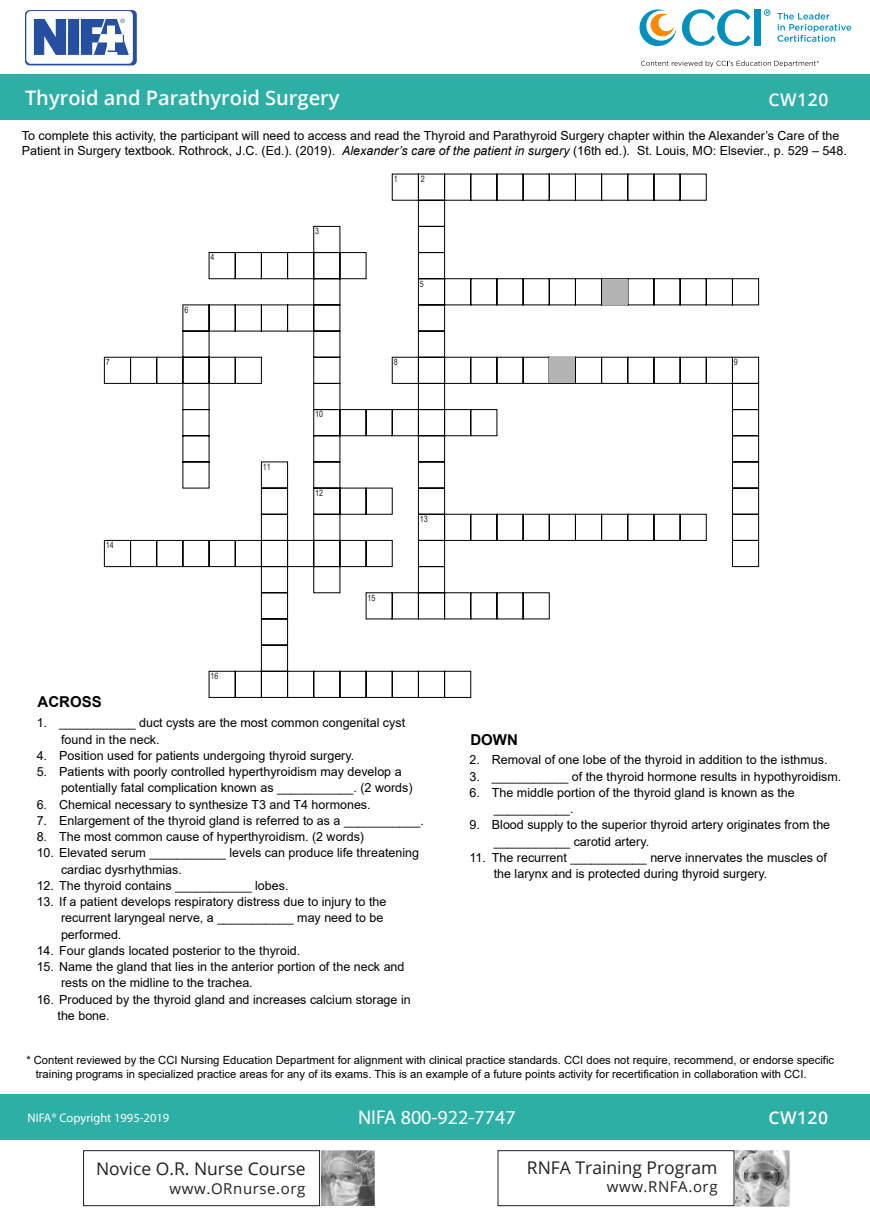
<style>
.page{position:relative;width:870px;height:1215px;background:#fff}
.page>*{position:absolute;margin:0;border:0;box-sizing:border-box;transform-origin:0 0}
.t1{font:600 20px "Open Sans";color:#fff}
.t2{font:20px "Myriad Pro";color:#fff}
.t3{font:17.5px "Open Sans";color:#231f20}
.t4{font:600 17.5px "Open Sans";letter-spacing:.03em;color:#fff}
.t5{font:15px "Open Sans";letter-spacing:.04em;color:#231f20}
.t6{font:700 15px "Arial";color:#000}
.t7{font:12.5px/16.2px "Arial";color:#000}
.t8{font:12.5px "Myriad Pro";color:#fff}
.t9{font:11.25px/13.8px "Arial";color:#010101}
.t10{font:8.75px "Arial Narrow";color:#231f20}
.s1{font-style:italic}
.s2{color:#000}
</style>
<div class="page">
<div style="left:0;top:74px;width:870px;height:46px;background:#2eafa5"></div>
<svg style="left:777px;top:13px;width:74px;height:29px"></svg>
<svg style="left:639px;top:9px;width:37px;height:37px"></svg>
<svg style="left:682px;top:9px;width:68px;height:37px"></svg>
<div style="left:754px;top:9px;width:7px;height:37px;background:#0090be"></div>
<svg style="left:764px;top:9px;width:6px;height:7px"></svg>
<svg style="left:641px;top:61px;width:178px;height:6px"></svg>
<div style="left:25px;top:10px;width:112px;height:55px;background:#264ea1;border-radius:5px"></div>
<div style="left:26px;top:11px;width:107px;height:53px;background:#fff;border-radius:5px"></div>
<svg style="left:34px;top:19px;width:95px;height:36px"></svg>
<div style="left:0;top:1094px;width:870px;height:45px;background:#2eafa5"></div>
<div style="left:83px;top:1150px;width:237px;height:56px;background:#fff;border:1px solid #231f20"></div>
<div style="left:498px;top:1150px;width:236px;height:56px;background:#fff;border:1px solid #231f20"></div>
<img style="left:736px;top:1150px;width:54px;height:57px">
<img style="left:321px;top:1150px;width:54px;height:56px">
<svg style="left:104px;top:173px;width:655px;height:525px"></svg>
<div style="left:602px;top:279px;width:26px;height:26px;background:#b3b3b3"></div>
<div style="left:550px;top:358px;width:25px;height:25px;background:#b3b3b3"></div>
<h1 class="t1" style="left:25px;top:84px;width:316px">Thyroid and Parathyroid Surgery</h1>
<h2 class="t4" style="left:769px;top:87px;width:61px">CW120</h2>
<p class="t7" style="left:22px;top:128px;width:826px;line-height:15px">To complete this activity, the participant will need to access and read the Thyroid and Parathyroid Surgery chapter within the Alexander’s Care of the<br>Patient in Surgery textbook. Rothrock, J.C. (Ed.). (2019). <span class="s1">Alexander’s care of the patient in surgery</span> (16th ed.). St. Louis, MO: Elsevier., p. 529 – 548.</p>
<p class="t10" style="left:184px;top:303px;width:5px">6</p>
<p class="t10" style="left:211px;top:251px;width:5px">4</p>
<p class="t10" style="left:315px;top:225px;width:5px">3</p>
<p class="t10" style="left:394px;top:172px;width:5px">1</p>
<p class="t10" style="left:421px;top:172px;width:5px">2</p>
<p class="t10" style="left:420px;top:277px;width:5px">5</p>
<p class="t10" style="left:106px;top:356px;width:5px">7</p>
<p class="t10" style="left:394px;top:356px;width:5px">8</p>
<p class="t10" style="left:734px;top:356px;width:5px">9</p>
<p class="t10" style="left:106px;top:539px;width:9px">14</p>
<p class="t6" style="left:38px;top:692px;width:66px">ACROSS</p>
<p class="t10" style="left:263px;top:460px;width:9px">11</p>
<p class="t10" style="left:211px;top:670px;width:9px">16</p>
<p class="t10" style="left:315px;top:408px;width:9px">10</p>
<p class="t10" style="left:315px;top:486px;width:9px">12</p>
<p class="t10" style="left:368px;top:591px;width:9px">15</p>
<p class="t10" style="left:420px;top:513px;width:9px">13</p>
<p class="t7" style="left:61px;top:715px;width:346px;text-indent:-24px">1. ___________ duct cysts are the most common congenital cyst found in the neck.</p>
<p class="t7" style="left:37px;top:747px;width:319px">4. Position used for patients undergoing thyroid surgery.</p>
<p class="t7" style="left:61px;top:763px;width:353px;text-indent:-24px">5. Patients with poorly controlled hyperthyroidism may develop a potentially fatal complication known as ___________. (2 words)</p>
<p class="t7" style="left:37px;top:796px;width:335px">6. Chemical necessary to synthesize T3 and T4 hormones.</p>
<p class="t7" style="left:37px;top:812px;width:389px">7. Enlargement of the thyroid gland is referred to as a ___________.</p>
<p class="t7" style="left:37px;top:828px;width:329px">8. The most common cause of hyperthyroidism. (2 words)</p>
<p class="t7" style="left:61px;top:845px;width:360px;text-indent:-24px">10. Elevated serum ___________ levels can produce life threatening cardiac dysrhythmias.</p>
<p class="t7" style="left:37px;top:877px;width:253px">12. The thyroid contains ___________ lobes.</p>
<p class="t7" style="left:61px;top:893px;width:327px;text-indent:-24px">13. If a patient develops respiratory distress due to injury to the recurrent laryngeal nerve, a ___________ may need to be performed.</p>
<p class="t7" style="left:37px;top:942px;width:265px">14. Four glands located posterior to the thyroid.</p>
<p class="t7" style="left:61px;top:958px;width:345px;text-indent:-24px">15. Name the gland that lies in the anterior portion of the neck and rests on the midline to the trachea.</p>
<p class="t7" style="left:58px;top:991px;width:355px;text-indent:-21px">16. Produced by the thyroid gland and increases calcium storage in the bone.</p>
<p class="t6" style="left:470px;top:729px;width:49px">DOWN</p>
<p class="t7" style="left:469px;top:752px;width:360px">2. Removal of one lobe of the thyroid in addition to the isthmus.</p>
<p class="t7" style="left:469px;top:768px;width:374px">3. ___________ of the thyroid hormone results in hypothyroidism.</p>
<p class="t7" style="left:494px;top:784px;width:303px;text-indent:-24px">6. The middle portion of the thyroid gland is known as the ___________.</p>
<p class="t7" style="left:494px;top:817px;width:338px;text-indent:-24px">9. Blood supply to the superior thyroid artery originates from the ___________ carotid artery.</p>
<p class="t7" style="left:494px;top:849px;width:335px;text-indent:-24px">11. The recurrent ___________ nerve innervates the muscles of the larynx and is protected during thyroid surgery.</p>
<p class="t9" style="left:36px;top:1053px;width:800px;text-indent:-9px">* Content reviewed by the CCI Nursing Education Department for alignment with clinical practice standards. CCI does not require, recommend, or endorse specific training programs in specialized practice areas for any of its exams. <span class="s2">This is an example of a future points activity for recertification in collaboration with CCI.</span></p>
<p class="t8" style="left:28px;top:1110px;width:143px">NIFA® Copyright 1995-2019</p>
<h1 class="t2" style="left:358px;top:1105px;width:159px">NIFA 800-922-7747</h1>
<h2 class="t4" style="left:768px;top:1105px;width:61px">CW120</h2>
<h2 class="t3" style="left:96px;top:1157px;width:211px">Novice O.R. Nurse Course</h2>
<p class="t5" style="left:170px;top:1178px;width:137px">www.ORnurse.org</p>
<h2 class="t3" style="left:527px;top:1155px;width:192px">RNFA Training Program</h2>
<p class="t5" style="left:607px;top:1177px;width:112px">www.RNFA.org</p>
</div>
